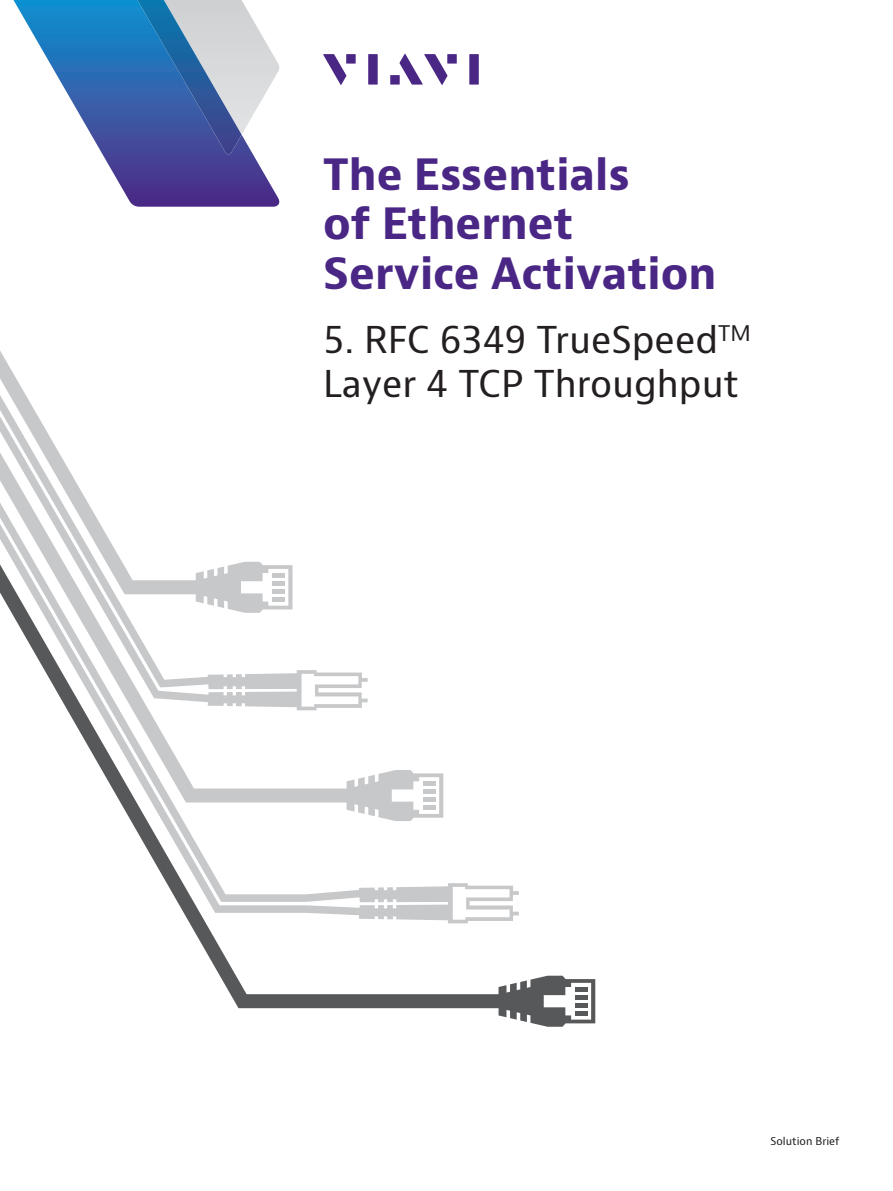
<style>
.page{position:relative;width:893px;height:1191px;background:#fff}
.page>*{position:absolute;margin:0;border:0;box-sizing:border-box;transform-origin:0 0}
.t1{font:700 42px/49.5px "Bernino Sans";color:#4a2785}
.t2{font:36px/43.2px "Bernino Sans";color:#231f20}
.t3{font:10.5px "Bernino Sans";color:#231f20}
</style>
<div class="page">
<svg style="left:323px;top:54px;width:23px;height:31px"></svg>
<div style="left:346px;top:54px;width:10px;height:10px;background:#4a2785"></div>
<div style="left:368px;top:54px;width:10px;height:31px;background:#4a2785"></div>
<div style="left:447px;top:54px;width:10px;height:10px;background:#4a2785"></div>
<div style="left:469px;top:54px;width:10px;height:31px;background:#4a2785"></div>
<svg style="left:399px;top:54px;width:48px;height:31px"></svg>
<div style="left:390px;top:75px;width:10px;height:10px;background:#4a2785"></div>
<svg style="left:13px;top:0;width:266px;height:207px"></svg>
<img style="left:137px;top:0;width:105px;height:154px">
<svg style="left:0;top:351px;width:26px;height:44px"></svg>
<svg style="left:189px;top:923px;width:406px;height:103px"></svg>
<hr style="left:575px;top:987px;width:13px;height:4px;background:#57585a">
<hr style="left:575px;top:995px;width:13px;height:4px;background:#57585a">
<hr style="left:575px;top:1003px;width:13px;height:4px;background:#57585a">
<hr style="left:575px;top:1011px;width:13px;height:4px;background:#57585a">
<svg style="left:67px;top:710px;width:452px;height:213px"></svg>
<svg style="left:0;top:395px;width:368px;height:315px"></svg>
<p class="t1" style="left:323px;top:151px;width:395px">The Essentials<br>of Ethernet<br>Service Activation</p>
<p class="t2" style="left:323px;top:319px;width:429px">5. RFC 6349 TrueSpeed<sup>TM<br></sup>Layer 4 TCP Throughput</p>
<p class="t3" style="left:770px;top:1134px;width:71px">Solution Brief</p>
</div>
